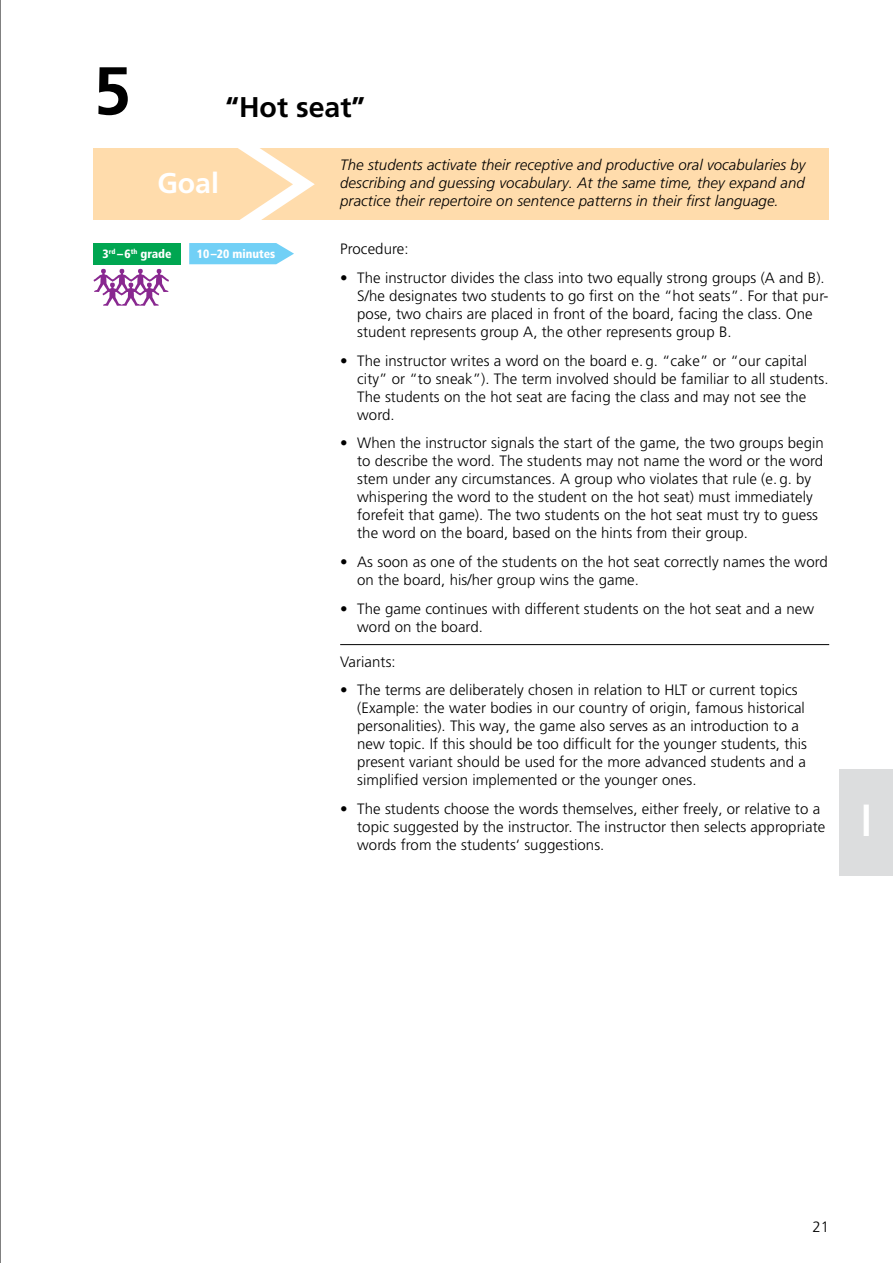
<style>
.page{position:relative;width:893px;height:1263px;background:#fff}
.page>*{position:absolute;margin:0;border:0;box-sizing:border-box;transform-origin:0 0}
.t1{font:700 67.5px "Frutiger LT Pro";color:#000}
.t2{font:700 condensed 45px "Frutiger";color:#fff;scale:.9 1}
.t3{font:700 28.5px "Frutiger LT Pro";color:#000}
.t4{font:700 28.5px "Frutiger LT Pro";color:#fff}
.t5{font:300 15px/18px "Frutiger LT Pro";letter-spacing:.005em;color:#000}
.t6{font:italic 300 15px/18px "Frutiger LT Pro";letter-spacing:.005em;color:#000;text-align:justify}
.t7{font:900 condensed 12px "Frutiger LT Pro";color:#fff}
</style>
<div class="page">
<div style="left:94px;top:149px;width:735px;height:71px;background:#ffdcac"></div>
<hr style="left:0;top:0;width:1px;height:1263px;background:#000">
<div style="left:840px;top:770px;width:53px;height:106px;background:#dcddde"></div>
<hr style="left:340px;top:644px;width:489px;height:1px;background:#000">
<svg style="left:93px;top:269px;width:76px;height:37px"></svg>
<div style="left:94px;top:243px;width:87px;height:21px;background:#00a651"></div>
<svg style="left:189px;top:148px;width:137px;height:116px"></svg>
<h1 class="t1" style="left:94px;top:51px;width:39px">5</h1>
<h3 class="t3" style="left:225px;top:90px;width:141px">“Hot seat”</h3>
<h3 class="t4" style="left:157px;top:167px;width:63px">Goal</h3>
<p class="t6" style="left:340px;top:155px;width:467px">The students activate their receptive and productive oral vocabularies by describing and guessing vocabulary. At the same time, they expand and practice their repertoire on sentence patterns in their first language.</p>
<p class="t7" style="left:103px;top:246px;width:70px">3<sup>rd</sup> –6<sup>th</sup> grade</p>
<p class="t7" style="left:197px;top:246px;width:80px">10–20 minutes</p>
<p class="t5" style="left:340px;top:240px;width:70px">Procedure:</p>
<p class="t5" style="left:357px;top:269px;width:473px;text-indent:-17px">• The instructor divides the class into two equally strong groups (A and B).<br>S/he designates two students to go first on the “hot seats”. For that pur&shy;pose, two chairs are placed in front of the board, facing the class. One student represents group A, the other represents group B.</p>
<p class="t5" style="left:357px;top:351px;width:473px;text-indent:-17px">• The instructor writes a word on the board e.g. “cake” or “our capital city” or “to sneak”). The term involved should be familiar to all students.<br>The students on the hot seat are facing the class and may not see the word.</p>
<p class="t5" style="left:357px;top:434px;width:468px;text-indent:-17px">• When the instructor signals the start of the game, the two groups begin to describe the word. The students may not name the word or the word stem under any circumstances. A group who violates that rule (e.g. by whispering the word to the student on the hot seat) must immediately forefeit that game). The two students on the hot seat must try to guess the word on the board, based on the hints from their group.</p>
<p class="t5" style="left:357px;top:553px;width:472px;text-indent:-17px">• As soon as one of the students on the hot seat correctly names the word on the board, his/her group wins the game.</p>
<p class="t5" style="left:357px;top:599px;width:458px;text-indent:-17px">• The game continues with different students on the hot seat and a new word on the board.</p>
<p class="t5" style="left:340px;top:652px;width:57px">Variants:</p>
<p class="t5" style="left:357px;top:681px;width:451px;text-indent:-17px">• The terms are deliberately chosen in relation to HLT or current topics (Example: the water bodies in our country of origin, famous historical personalities). This way, the game also serves as an introduction to a new topic. If this should be too difficult for the younger students, this present variant should be used for the more advanced students and a simplified version implemented or the younger ones.</p>
<p class="t5" style="left:357px;top:800px;width:470px;text-indent:-17px">• The students choose the words themselves, either freely, or relative to a topic suggested by the instructor. The instructor then selects appropriate words from the students‘ suggestions.</p>
<h2 class="t2" style="left:861px;top:794px;width:14px">I</h2>
<p class="t5" style="left:812px;top:1217px;width:18px">21</p>
</div>
